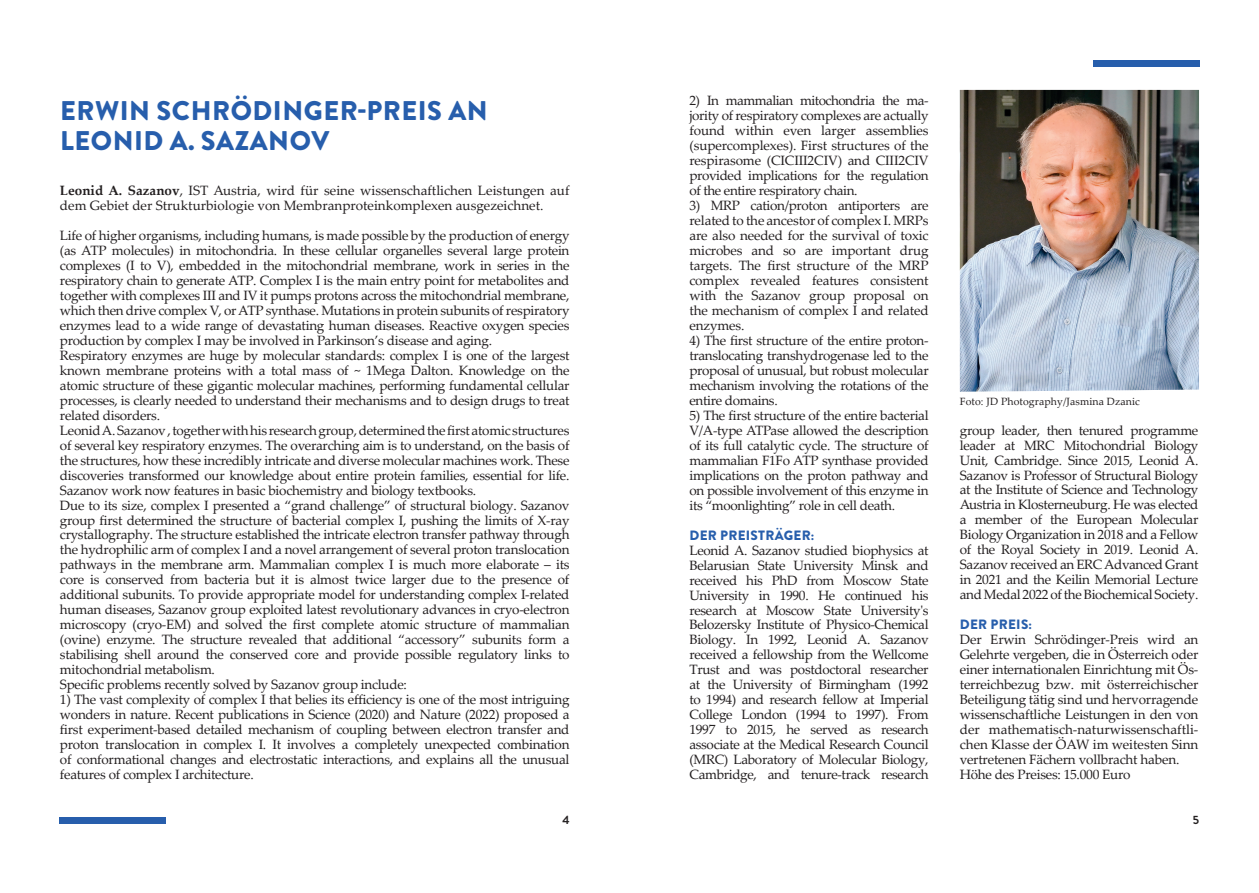
<style>
.page{position:relative;width:1259px;height:893px;background:#fff}
.page>*{position:absolute;margin:0;border:0;box-sizing:border-box;transform-origin:0 0}
.t1{font:900 27px/30px "Brandon Grotesque";letter-spacing:.02em;color:#275eac}
.t2{font:13.5px/15px "Palatino Linotype";letter-spacing:-.02em;color:#231f20;text-align:justify}
.t3{font:13.5px/15px "Palatino Linotype";color:#231f20}
.t4{font:900 13.5px "Brandon Grotesque";letter-spacing:.02em;color:#275eac}
.t5{font:700 12px "Brandon Grotesque";color:#231f20}
.t6{font:10.5px "Palatino Linotype";letter-spacing:.01em;color:#231f20}
.s1{font-weight:700}
</style>
<div class="page">
<div style="left:1093px;top:60px;width:106px;height:7px;background:#275eac"></div>
<div style="left:60px;top:817px;width:106px;height:7px;background:#275eac"></div>
<img style="left:960px;top:90px;width:239px;height:302px">
<h1 class="t1" style="left:60px;top:96px;width:429px">ERWIN SCHRÖDINGER-PREIS AN<br>LEONID A. SAZANOV</h1>
<p class="t3" style="left:60px;top:182px;width:511px"><span class="s1">Leonid A. Sazanov</span>, IST Austria, wird für seine wissenschaftlichen Leistungen auf dem Gebiet der Strukturbiologie von Membranproteinkomplexen ausgezeichnet.</p>
<p class="t2" style="left:60px;top:227px;width:511px;text-align:left">Life of higher organisms, including humans, is made possible by the production of energy (as ATP molecules) in mitochondria. In these cellular organelles several large protein complexes (I to V), embedded in the mitochondrial membrane, work in series in the respiratory chain to generate ATP. Complex I is the main entry point for metabolites and together with complexes III and IV it pumps protons across the mitochondrial membrane, which then drive complex V, or ATP synthase. Mutations in protein subunits of respiratory enzymes lead to a wide range of devastating human diseases. Reactive oxygen species production by complex I may be involved in Parkinson’s disease and aging.<br>Respiratory enzymes are huge by molecular standards: complex I is one of the largest known membrane proteins with a total mass of ~ 1Mega Dalton. Knowledge on the atomic structure of these gigantic molecular machines, performing fundamental cellular processes, is clearly needed to understand their mechanisms and to design drugs to treat related disorders.<br>Leonid A. Sazanov , together with his research group, determined the first atomic structures of several key respiratory enzymes. The overarching aim is to understand, on the basis of the structures, how these incredibly intricate and diverse molecular machines work. These discoveries transformed our knowledge about entire protein families, essential for life.<br>Sazanov work now features in basic biochemistry and biology textbooks.<br>Due to its size, complex I presented a “grand challenge” of structural biology. Sazanov group first determined the structure of bacterial complex I, pushing the limits of X-ray crystallography. The structure established the intricate electron transfer pathway through the hydrophilic arm of complex I and a novel arrangement of several proton translocation pathways in the membrane arm. Mammalian complex I is much more elaborate – its core is conserved from bacteria but it is almost twice larger due to the presence of additional subunits. To provide appropriate model for understanding complex I-related human diseases, Sazanov group exploited latest revolutionary advances in cryo-electron microscopy (cryo-EM) and solved the first complete atomic structure of mammalian (ovine) enzyme. The structure revealed that additional “accessory” subunits form a stabilising shell around the conserved core and provide possible regulatory links to mitochondrial metabolism.<br>Specific problems recently solved by Sazanov group include:</p>
<p class="t2" style="left:60px;top:692px;width:511px">1) The vast complexity of complex I that belies its efficiency is one of the most intriguing wonders in nature. Recent publications in Science (2020) and Nature (2022) proposed a first experiment-based detailed mechanism of coupling between electron transfer and proton translocation in complex I. It involves a completely unexpected combination of conformational changes and electrostatic interactions, and explains all the unusual features of complex I architecture.</p>
<p class="t2" style="left:689px;top:92px;width:241px">2) In mammalian mitochondria the ma&shy;jority of respiratory complexes are actually found within even larger assemblies (supercomplexes). First structures of the respirasome (CICIII2CIV) and CIII2CIV provided implications for the regulation of the entire respiratory chain.</p>
<p class="t2" style="left:689px;top:197px;width:241px">3) MRP cation/proton antiporters are related to the ancestor of complex I. MRPs are also needed for the survival of toxic microbes and so are important drug targets. The first structure of the MRP complex revealed features consistent with the Sazanov group proposal on the mechanism of complex I and related enzymes.</p>
<p class="t2" style="left:689px;top:332px;width:241px">4) The first structure of the entire proton&shy;translocating transhydrogenase led to the proposal of unusual, but robust molecular mechanism involving the rotations of the entire domains.</p>
<p class="t2" style="left:689px;top:407px;width:241px">5) The first structure of the entire bacterial V/A-type ATPase allowed the description of its full catalytic cycle. The structure of mammalian F1Fo ATP synthase provided implications on the proton pathway and on possible involvement of this enzyme in its “moonlighting” role in cell death.</p>
<p class="t4" style="left:689px;top:525px;width:126px">DER PREISTRÄGER:</p>
<p class="t2" style="left:689px;top:542px;width:241px">Leonid A. Sazanov studied biophysics at Belarusian State University Minsk and received his PhD from Moscow State University in 1990. He continued his research at Moscow State University's Belozersky Institute of Physico-Chemical Biology. In 1992, Leonid A. Sazanov received a fellowship from the Wellcome Trust and was postdoctoral researcher at the University of Birmingham (1992 to 1994) and research fellow at Imperial College London (1994 to 1997). From 1997 to 2015, he served as research associate at the Medical Research Council (MRC) Laboratory of Molecular Biology, Cambridge, and tenure-track research</p>
<p class="t6" style="left:960px;top:394px;width:181px">Foto: JD Photography/Jasmina Dzanic</p>
<p class="t2" style="left:960px;top:422px;width:240px">group leader, then tenured programme leader at MRC Mitochondrial Biology Unit, Cambridge. Since 2015, Leonid A.<br>Sazanov is Professor of Structural Biology at the Institute of Science and Technology Austria in Klosterneuburg. He was elected a member of the European Molecular Biology Organization in 2018 and a Fellow of the Royal Society in 2019. Leonid A.<br>Sazanov received an ERC Advanced Grant in 2021 and the Keilin Memorial Lecture and Medal 2022 of the Biochemical Society.</p>
<p class="t4" style="left:960px;top:615px;width:74px">DER PREIS:</p>
<p class="t2" style="left:960px;top:632px;width:240px;text-align:left">Der Erwin Schrödinger-Preis wird an Gelehrte vergeben, die in Österreich oder einer internationalen Einrichtung mit Ös&shy;terreichbezug bzw. mit österreichischer Beteiligung tätig sind und hervorragende wissenschaftliche Leistungen in den von der mathematisch-naturwissenschaftli&shy;chen Klasse der ÖAW im weitesten Sinn vertretenen Fächern vollbracht haben.<br>Höhe des Preises: 15.000 Euro</p>
<p class="t5" style="left:562px;top:812px;width:9px">4</p>
<p class="t5" style="left:1192px;top:812px;width:8px">5</p>
</div>
